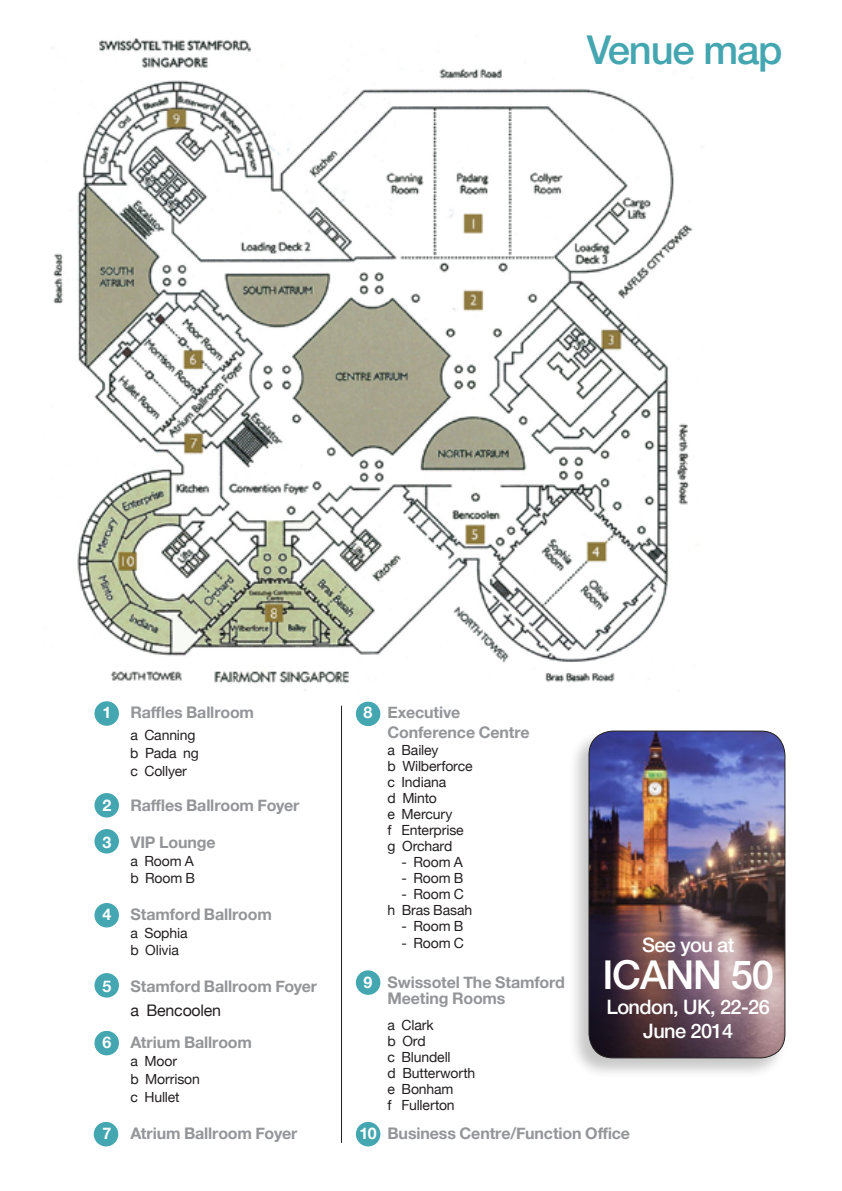
<style>
.page{position:relative;width:842px;height:1191px;background:#fff}
.page>*{position:absolute;margin:0;border:0;box-sizing:border-box;transform-origin:0 0}
.t1{font:500 40px "Helvetica Neue LT Std";letter-spacing:-.03em;color:#43a6b0}
.t2{font:500 40px "Helvetica Neue LT Std";letter-spacing:-.03em;color:#fff}
.t3{font:500 20px/24px "Helvetica Neue LT Std";letter-spacing:-.03em;color:#fff;text-align:center}
.t4{font:700 16px/24.2px "Helvetica Neue";letter-spacing:-.01em;color:#939598}
.t5{font:14px/16px "Helvetica Neue";letter-spacing:-.01em;color:#231f20}
.s1{color:#fff}
.s2{font-weight:400;color:#231f20}
</style>
<div class="page">
<div style="left:94px;top:701px;width:25px;height:25px;background:#43a6b0;border-radius:50%"></div>
<div style="left:94px;top:793px;width:25px;height:24px;background:#43a6b0;border-radius:50%"></div>
<div style="left:94px;top:829px;width:25px;height:24px;background:#43a6b0;border-radius:50%"></div>
<div style="left:94px;top:903px;width:25px;height:24px;background:#43a6b0;border-radius:50%"></div>
<div style="left:94px;top:973px;width:25px;height:24px;background:#43a6b0;border-radius:50%"></div>
<div style="left:94px;top:1031px;width:25px;height:24px;background:#43a6b0;border-radius:50%"></div>
<div style="left:356px;top:701px;width:24px;height:25px;background:#43a6b0;border-radius:50%"></div>
<div style="left:356px;top:970px;width:24px;height:24px;background:#43a6b0;border-radius:50%"></div>
<div style="left:356px;top:1122px;width:24px;height:24px;background:#43a6b0;border-radius:50%"></div>
<div style="left:94px;top:1122px;width:24px;height:24px;background:#43a6b0;border-radius:50%"></div>
<div style="left:568px;top:728px;width:220px;height:350px;background:#231f20;opacity:.25"></div>
<img style="left:589px;top:731px;width:196px;height:326px">
<div style="left:588px;top:730px;width:197px;height:328px;border:1px solid #231f20;border-radius:24px"></div>
<hr style="left:341px;top:705px;width:1px;height:437px;background:#231f20">
<img style="left:52px;top:38px;width:641px;height:653px">
<h1 class="t1" style="left:587px;top:26px;width:197px">Venue map</h1>
<p class="t4" style="left:102px;top:699px;width:153px"><span class="s1">1</span> Raffles Ballroom</p>
<p class="t5" style="left:130px;top:725px;width:70px;line-height:17.8px">a Canning b Pada ng c Collyer</p>
<p class="t4" style="left:102px;top:792px;width:198px"><span class="s1">2</span> Raffles Ballroom Foyer</p>
<p class="t4" style="left:102px;top:829px;width:115px"><span class="s1">3</span> VIP Lounge</p>
<p class="t5" style="left:130px;top:850px;width:66px;line-height:17.8px">a Room A b Room B</p>
<p class="t4" style="left:102px;top:901px;width:171px"><span class="s1">4</span> Stamford Ballroom</p>
<p class="t5" style="left:130px;top:922px;width:59px;line-height:17.8px">a Sophia b Olivia</p>
<p class="t4" style="left:130px;top:973px;width:188px;text-indent:-28px"><span class="s1">5</span> Stamford Ballroom Foyer <span class="s2">a Bencoolen</span></p>
<p class="t4" style="left:102px;top:1029px;width:151px"><span class="s1">6</span> Atrium Ballroom</p>
<p class="t5" style="left:130px;top:1051px;width:71px;line-height:17.8px">a Moor<br>b Morrison c Hullet</p>
<p class="t4" style="left:102px;top:1120px;width:196px"><span class="s1">7</span> Atrium Ballroom Foyer</p>
<p class="t4" style="left:387px;top:701px;width:144px;line-height:20.2px;text-indent:-24px"><span class="s1">8</span> Executive<br>Conference Centre</p>
<p class="t5" style="left:387px;top:740px;width:87px">a Bailey<br>b Wilberforce c Indiana<br>d Minto<br>e Mercury<br>f Enterprise g Orchard</p>
<p class="t5" style="left:401px;top:852px;width:63px">- Room A</p>
<p class="t5" style="left:401px;top:868px;width:63px">- Room B</p>
<p class="t5" style="left:387px;top:884px;width:86px;text-align:center">- Room C<br>h Bras Basah</p>
<p class="t5" style="left:401px;top:916px;width:63px">- Room B</p>
<p class="t5" style="left:401px;top:933px;width:64px">- Room C</p>
<p class="t4" style="left:387px;top:973px;width:179px;line-height:16.2px;text-indent:-24px"><span class="s1">9</span> Swissotel The Stamford<br>Meeting Rooms</p>
<p class="t5" style="left:387px;top:1016px;width:89px">a Clark<br>b Ord<br>c Blundell<br>d Butterworth e Bonham<br>f Fullerton</p>
<p class="t4" style="left:359px;top:1120px;width:272px"><span class="s1">10</span> Business Centre/Function Office</p>
<p class="t3" style="left:642px;top:932px;width:94px">See you at</p>
<h1 class="t2" style="left:602px;top:950px;width:173px">ICANN 50</h1>
<p class="t3" style="left:606px;top:994px;width:165px">London, UK, 22-26<br>June 2014</p>
</div>
